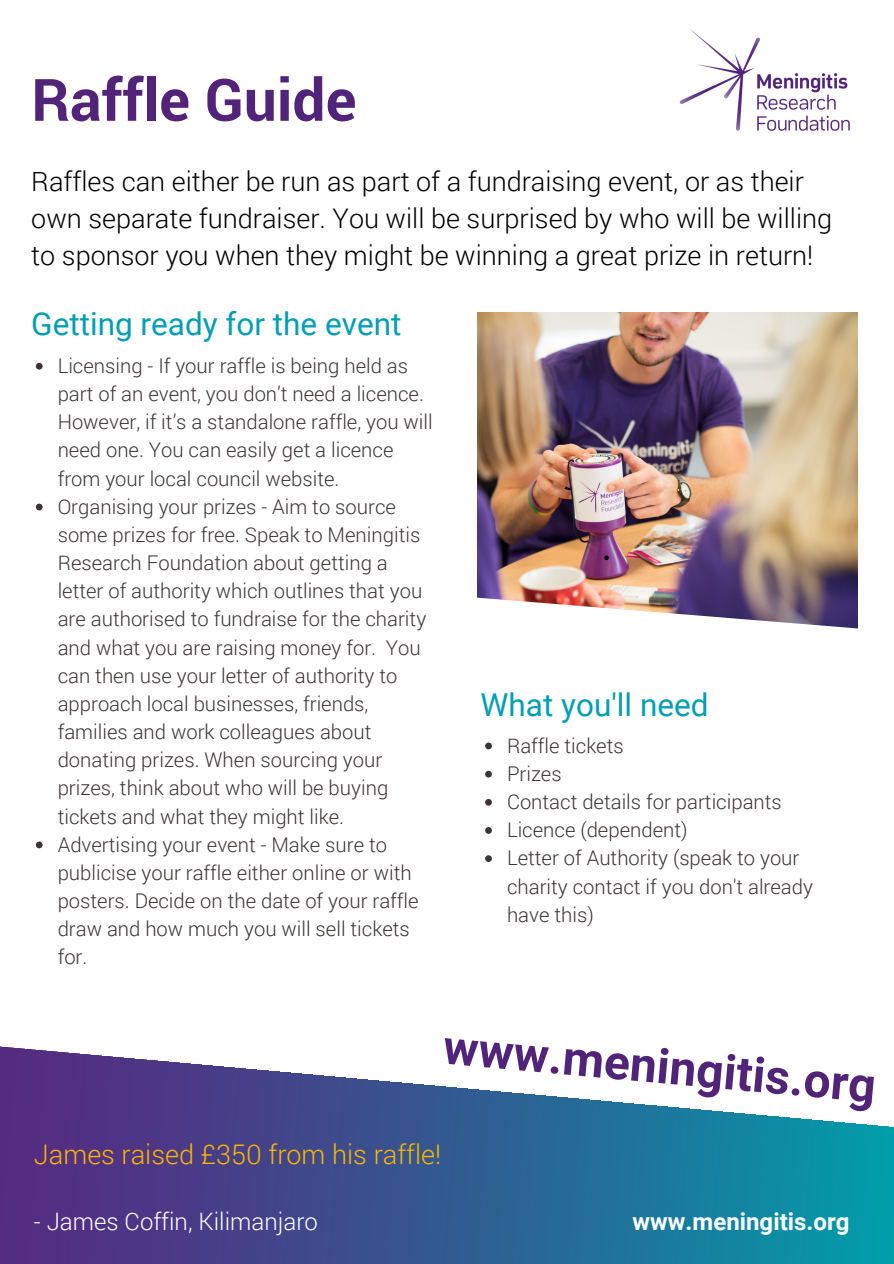
<style>
.page{position:relative;width:894px;height:1264px;background:#fff}
.page>*{position:absolute;margin:0;border:0;box-sizing:border-box;transform-origin:0 0}
.t1{font:700 58.5px "Roboto";color:#51247a}
.t2{font:700 48px "Roboto";color:#51247a}
.t3{font:31.5px "Roboto";color:#009eb5}
.t4{font:300 27px/37.2px "Roboto";color:#000}
.t5{font:300 27px "Roboto";color:#fab600}
.t6{font:300 24px "Roboto";color:#fff}
.t7{font:700 24px "Roboto";color:#fefffc}
.t8{font:300 20.25px/28.2px "Roboto";color:#3c3333}
</style>
<div class="page">
<svg style="left:36px;top:363px;width:7px;height:6px"></svg>
<svg style="left:36px;top:503px;width:7px;height:7px"></svg>
<svg style="left:36px;top:841px;width:7px;height:7px"></svg>
<svg style="left:485px;top:742px;width:7px;height:7px"></svg>
<svg style="left:485px;top:770px;width:7px;height:7px"></svg>
<svg style="left:485px;top:799px;width:7px;height:6px"></svg>
<svg style="left:485px;top:827px;width:7px;height:6px"></svg>
<svg style="left:485px;top:855px;width:7px;height:7px"></svg>
<img style="left:0;top:1046px;width:893px;height:217px">
<img style="left:679px;top:28px;width:171px;height:103px">
<img style="left:477px;top:312px;width:380px;height:285px">
<img style="left:477px;top:597px;width:381px;height:32px">
<h1 class="t1" style="left:31px;top:60px;width:326px">Raffle Guide</h1>
<h3 class="t4" style="left:31px;top:162px;width:802px">Raffles can either be run as part of a fundraising event, or as their own separate fundraiser. You will be surprised by who will be willing to sponsor you when they might be winning a great prize in return!</h3>
<h3 class="t3" style="left:31px;top:305px;width:371px">Getting ready for the event</h3>
<p class="t8" style="left:58px;top:351px;width:376px">Licensing - If your raffle is being held as part of an event, you don’t need a licence.<br>However, if it’s a standalone raffle, you will need one. You can easily get a licence from your local council website.<br>Organising your prizes - Aim to source some prizes for free. Speak to Meningitis Research Foundation about getting a letter of authority which outlines that you are authorised to fundraise for the charity and what you are raising money for. You can then use your letter of authority to approach local businesses, friends, families and work colleagues about donating prizes. When sourcing your prizes, think about who will be buying tickets and what they might like.<br>Advertising your event - Make sure to publicise your raffle either online or with posters. Decide on the date of your raffle draw and how much you will sell tickets for.</p>
<h3 class="t3" style="left:480px;top:686px;width:229px">What you'll need</h3>
<p class="t8" style="left:507px;top:730px;width:307px">Raffle tickets<br>Prizes<br>Contact details for participants<br>Licence (dependent)<br>Letter of Authority (speak to your charity contact if you don't already have this)</p>
<h2 class="t2" style="left:445px;top:1019px;width:435px;rotate:5deg">www.meningitis.org</h2>
<h3 class="t5" style="left:34px;top:1135px;width:408px">James raised £350 from his raffle!</h3>
<p class="t6" style="left:34px;top:1204px;width:285px">- James Coffin, Kilimanjaro</p>
<p class="t7" style="left:632px;top:1207px;width:218px">www.meningitis.org</p>
</div>
